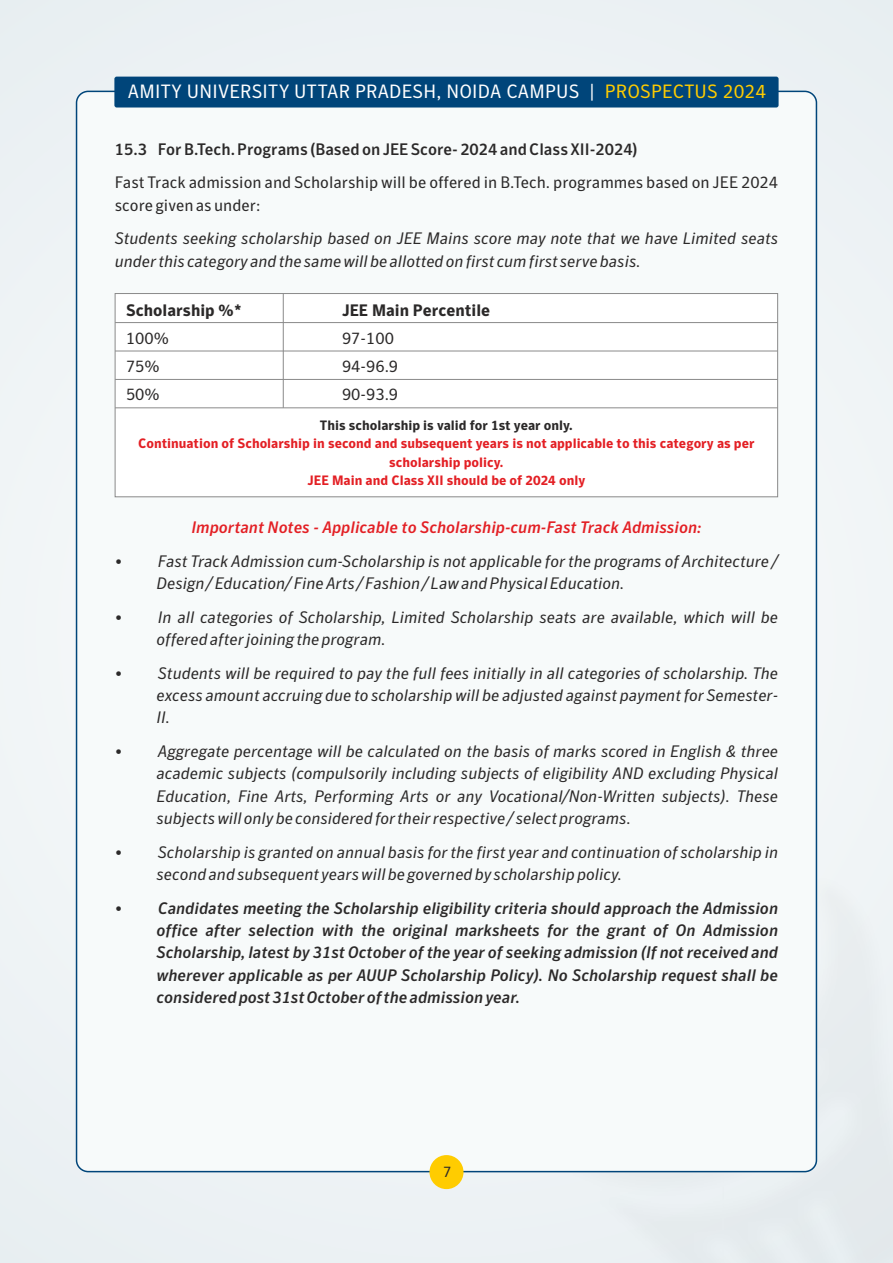
<style>
.page{position:relative;width:893px;height:1263px;background:#ecf1f4}
.page>*{position:absolute;margin:0;border:0;box-sizing:border-box;transform-origin:0 0}
.t1{font:19.05px "Symantec Sans";letter-spacing:.01em;color:#fff}
.t2{font:italic 16.5px/22.4px "Symantec Sans";color:#2b2929}
.t3{font:italic 500 16.5px/22.4px "Symantec Sans";color:#2b2929;text-align:justify}
.t4{font:16.5px/22.4px "Symantec Sans";color:#2b2929}
.t5{font:italic 500 16.5px "Symantec Sans";color:#e31f24}
.t6{font:500 16.5px "Symantec Sans";color:#2b2929}
.t7{font:700 16.5px "Symantec Sans";color:#2b2929}
.t8{font:700 13.5px/18.3px "Symantec Sans";color:#e31f24;text-align:center}
.t9{font:700 13.5px "Symantec Sans";color:#2b2929}
.s1{color:#fc0}
.s2{font-size:15px}
</style>
<div class="page">
<div style="left:76px;top:91px;width:741px;height:1081px;background:#f7fafa;border:1px solid #00457a;border-radius:12px"></div>
<div style="left:114px;top:77px;width:665px;height:31px;background:#00457a;border-radius:2px"></div>
<svg style="left:429px;top:1155px;width:34px;height:34px"></svg>
<div style="left:432px;top:1157px;width:29px;height:30px;background:#fc0;border-radius:50%"></div>
<svg style="left:114px;top:293px;width:664px;height:205px"></svg>
<hr style="left:115px;top:322px;width:663px;height:1px;background:#8a8a8a">
<hr style="left:115px;top:351px;width:663px;height:1px;background:#8a8a8a">
<hr style="left:115px;top:379px;width:663px;height:1px;background:#8a8a8a">
<hr style="left:115px;top:407px;width:663px;height:1px;background:#8a8a8a">
<hr style="left:283px;top:293px;width:1px;height:115px;background:#8a8a8a">
<p class="t1" style="left:128px;top:84px;width:640px">AMITY UNIVERSITY UTTAR PRADESH, NOIDA CAMPUS | <span class="s1">PROSPECTUS 2024</span></p>
<p class="t6" style="left:115px;top:143px;width:524px">15.3 For B.Tech. Programs (Based on JEE Score- 2024 and Class XII-2024)</p>
<p class="t4" style="left:115px;top:173px;width:665px">Fast Track admission and Scholarship will be offered in B.Tech. programmes based on JEE 2024 score given as under:</p>
<p class="t2" style="left:115px;top:229px;width:665px">Students seeking scholarship based on JEE Mains score may note that we have Limited seats under this category and the same will be allotted on first cum first serve basis.</p>
<p class="t7" style="left:126px;top:304px;width:117px">Scholarship % *</p>
<p class="t7" style="left:342px;top:304px;width:150px">JEE Main Percentile</p>
<p class="t4" style="left:126px;top:328px;width:44px">100%</p>
<p class="t4" style="left:342px;top:328px;width:53px">97-100</p>
<p class="t4" style="left:126px;top:356px;width:35px">75%</p>
<p class="t4" style="left:342px;top:356px;width:58px">94-96.9</p>
<p class="t4" style="left:126px;top:384px;width:35px">50%</p>
<p class="t4" style="left:342px;top:384px;width:58px">90-93.9</p>
<p class="t9" style="left:320px;top:420px;width:254px">This scholarship is valid for 1st year only.</p>
<p class="t8" style="left:138px;top:435px;width:618px">Continuation of Scholarship in second and subsequent years is not applicable to this category as per scholarship policy.<br>JEE Main and Class XII should be of 2024 only</p>
<p class="t5" style="left:191px;top:522px;width:512px">Important Notes - Applicable to Scholarship-cum-Fast Track Admission:</p>
<p class="t2" style="left:157px;top:551px;width:623px">Fast Track Admission cum-Scholarship is not applicable for the programs of Architecture /<br>Design / Education/ Fine Arts / Fashion / Law and Physical Education.</p>
<p class="t2" style="left:157px;top:607px;width:623px">In all categories of Scholarship, Limited Scholarship seats are available, which will be offered after joining the program.</p>
<p class="t2" style="left:157px;top:663px;width:623px;text-align:justify">Students will be required to pay the full fees initially in all categories of scholarship. The excess amount accruing due to scholarship will be adjusted against payment for Semester-II.</p>
<p class="t2" style="left:157px;top:741px;width:623px;text-align:justify">Aggregate percentage will be calculated on the basis of marks scored in English &amp; three academic subjects (compulsorily including subjects of eligibility AND excluding Physical Education, Fine Arts, Performing Arts or any Vocational/Non-Written subjects). These subjects will only be considered for their respective / select programs.</p>
<p class="t2" style="left:157px;top:842px;width:623px">Scholarship is granted on annual basis for the first year and continuation of scholarship in second and subsequent years will be governed by scholarship policy.</p>
<p class="t3" style="left:157px;top:898px;width:623px">Candidates meeting the Scholarship eligibility criteria should approach the Admission office after selection with the original marksheets for the grant of On Admission Scholarship, latest by 31st October of the year of seeking admission (If not received and wherever applicable as per AUUP Scholarship Policy). No Scholarship request shall be considered post 31st October of the admission year.</p>
<p class="t4" style="left:443px;top:1162px;width:11px">2<span class="s2">7</span></p>
</div>
